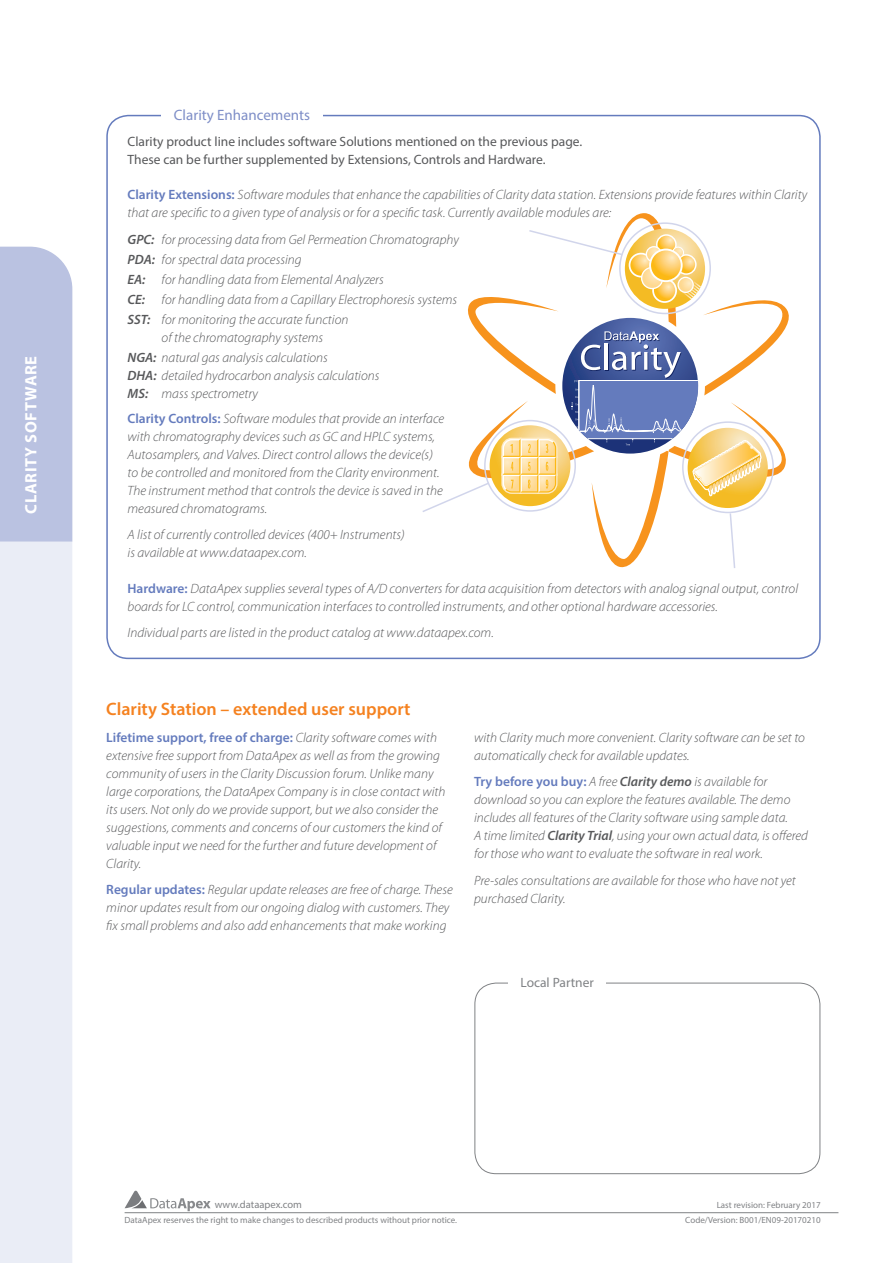
<style>
.page{position:relative;width:893px;height:1263px;background:#fff}
.page>*{position:absolute;margin:0;border:0;box-sizing:border-box;transform-origin:0 0}
.nadpis_detail{font:600 18px "Myriad Pro";color:#f58220}
.t1{font:700 16.5px "Myriad Pro";letter-spacing:.04em;color:#fff}
.Text_titul{font:15px "Myriad Pro";color:#7e8ec7}
.Text{font:italic 300 13.5px/18px "Myriad Pro";color:#57585a}
.Text_9{font:13.5px/18px "Myriad Pro";color:#57585a}
.Text_titul-2{font:13.5px "Myriad Pro";color:#808285}
.t2{font:10.5px "Myriad Pro";color:#808285}
.t3{font:9px "Myriad Pro";color:#808285}
.s1{font-weight:600;font-style:normal;color:#647bbd}
.s2{font-weight:600}
</style>
<div class="page">
<div style="left:0;top:542px;width:72px;height:721px;background:#eaedf6"></div>
<div style="left:0;top:247px;width:72px;height:295px;background:#bac2e1"></div>
<svg style="left:421px;top:213px;width:368px;height:445px"></svg>
<div style="left:474px;top:983px;width:346px;height:191px;border:1px solid #808285;border-radius:21px"></div>
<div style="left:508px;top:974px;width:97px;height:17px;background:#fff"></div>
<svg style="left:125px;top:1191px;width:86px;height:20px"></svg>
<hr style="left:125px;top:1212px;width:713px;height:1px;background:#808285">
<p class="t1" style="left:20px;top:514px;width:160px;rotate:-90deg">CLARITY SOFTWARE</p>
<p class="Text_titul" style="left:174px;top:106px;width:138px">Clarity Enhancements</p>
<p class="Text_9" style="left:128px;top:132px;width:456px">Clarity product line includes software Solutions mentioned on the previous page.<br>These can be further supplemented by Extensions, Controls and Hardware.</p>
<p class="Text" style="left:128px;top:186px;width:681px"><span class="s1">Clarity Extensions:</span> Software modules that enhance the capabilities of Clarity data station. Extensions provide features within Clarity that are specific to a given type of analysis or for a specific task. Currently available modules are:</p>
<p class="Text" style="left:128px;top:231px;width:333px"><span class="s2">GPC:</span> for processing data from Gel Permeation Chromatography</p>
<p class="Text" style="left:128px;top:251px;width:175px"><span class="s2">PDA:</span> for spectral data processing</p>
<p class="Text" style="left:128px;top:271px;width:258px"><span class="s2">EA:</span> for handling data from Elemental Analyzers</p>
<p class="Text" style="left:128px;top:291px;width:331px"><span class="s2">CE:</span> for handling data from a Capillary Electrophoresis systems</p>
<p class="Text" style="left:162px;top:311px;width:188px;text-indent:-34px"><span class="s2">SST:</span> for monitoring the accurate function of the chromatography systems</p>
<p class="Text" style="left:128px;top:349px;width:202px"><span class="s2">NGA:</span> natural gas analysis calculations</p>
<p class="Text" style="left:128px;top:367px;width:253px"><span class="s2">DHA:</span> detailed hydrocarbon analysis calculations</p>
<p class="Text" style="left:128px;top:385px;width:132px"><span class="s2">MS:</span> mass spectrometry</p>
<p class="Text" style="left:128px;top:409px;width:318px"><span class="s1">Clarity Controls:</span> Software modules that provide an interface with chromatography devices such as GC and HPLC systems, Autosamplers, and Valves. Direct control allows the device(s) to be controlled and monitored from the Clarity environment.<br>The instrument method that controls the device is saved in the measured chromatograms.</p>
<p class="Text" style="left:128px;top:526px;width:279px">A list of currently controlled devices (400+ Instruments) is available at www.dataapex.com.</p>
<p class="Text" style="left:128px;top:579px;width:672px"><span class="s1">Hardware:</span> DataApex supplies several types of A/D converters for data acquisition from detectors with analog signal output, control boards for LC control, communication interfaces to controlled instruments, and other optional hardware accessories.</p>
<p class="Text" style="left:128px;top:624px;width:368px">Individual parts are listed in the product catalog at www.dataapex.com.</p>
<p class="nadpis_detail" style="left:106px;top:698px;width:306px">Clarity Station – extended user support</p>
<p class="Text" style="left:106px;top:728px;width:341px"><span class="s1">Lifetime support, free of charge:</span> Clarity software comes with extensive free support from DataApex as well as from the growing community of users in the Clarity Discussion forum. Unlike many large corporations, the DataApex Company is in close contact with its users. Not only do we provide support, but we also consider the suggestions, comments and concerns of our customers the kind of valuable input we need for the further and future development of Clarity.</p>
<p class="Text" style="left:106px;top:881px;width:348px"><span class="s1">Regular updates:</span> Regular update releases are free of charge. These minor updates result from our ongoing dialog with customers. They fix small problems and also add enhancements that make working</p>
<p class="Text" style="left:474px;top:728px;width:332px">with Clarity much more convenient. Clarity software can be set to automatically check for available updates.</p>
<p class="Text" style="left:474px;top:773px;width:335px"><span class="s1">Try before you buy:</span> A free <span class="s2">Clarity demo</span> is available for download so you can explore the features available. The demo includes all features of the Clarity software using sample data.<br>A time limited <span class="s2">Clarity Trial</span>, using your own actual data, is offered for those who want to evaluate the software in real work.</p>
<p class="Text" style="left:474px;top:871px;width:323px">Pre-sales consultations are available for those who have not yet purchased Clarity.</p>
<p class="Text_titul-2" style="left:520px;top:974px;width:75px">Local Partner</p>
<p class="t2" style="left:215px;top:1198px;width:89px">www.dataapex.com</p>
<p class="t3" style="left:125px;top:1214px;width:334px">DataApex reserves the right to make changes to described products without prior notice.</p>
<p class="t3" style="left:717px;top:1199px;width:105px">Last revision: February 2017</p>
<p class="t3" style="left:685px;top:1214px;width:137px">Code/Version: B001/EN09-20170210</p>
</div>
